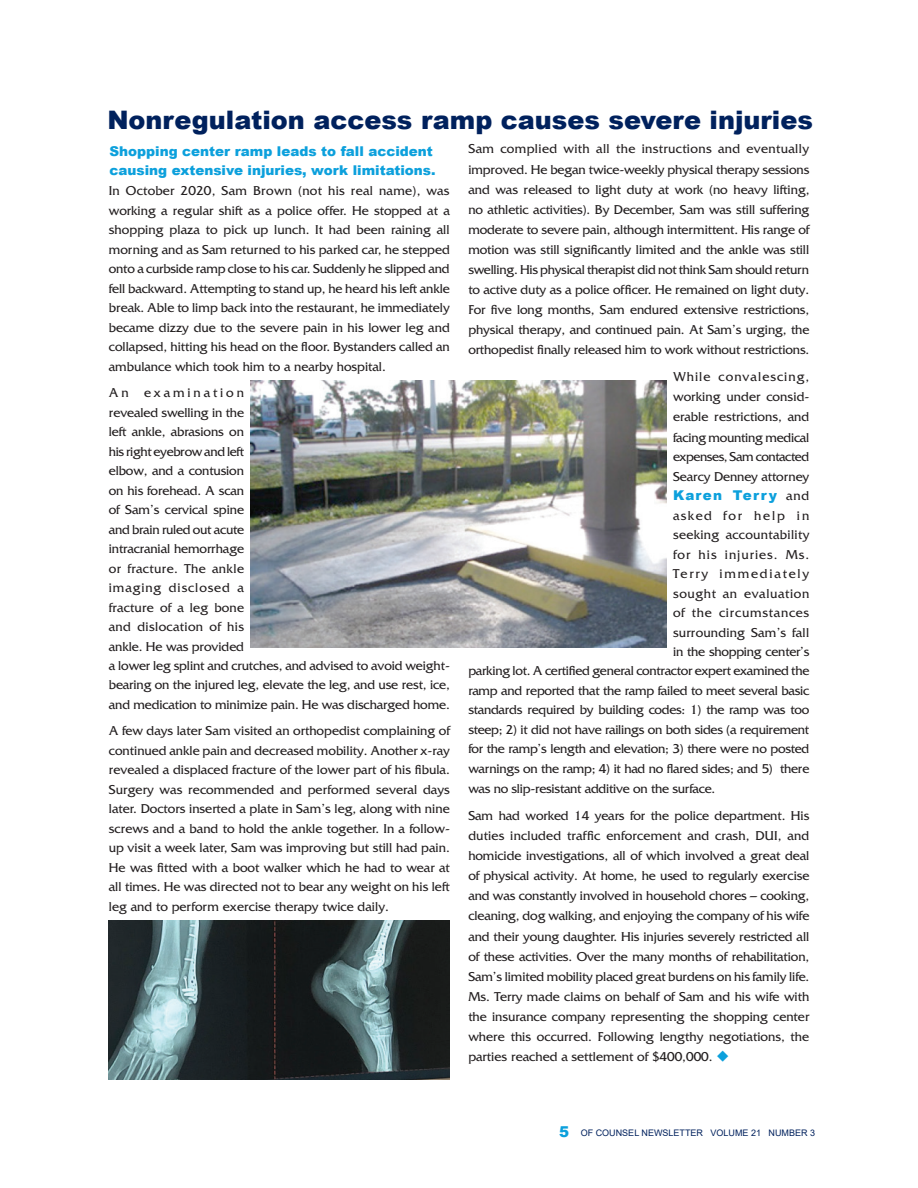
<style>
.page{position:relative;width:918px;height:1188px;background:#fff}
.page>*{position:absolute;margin:0;border:0;box-sizing:border-box;transform-origin:0 0}
.t1{font:900 25.5px "Arial";color:#00215d}
.t2{font:13.5px/19.5px "Friz Quadrata Std";letter-spacing:-.01em;color:#231f20;text-align:justify}
.t3{font:900 13.5px/19.5px "Arial";color:#0ca0dc}
.t4{font:13.5px "Friz Quadrata Std";letter-spacing:.02em;color:#231f20}
.t5{font:13.5px "Friz Quadrata Std";letter-spacing:.01em;color:#231f20}
.t6{font:13.5px "Friz Quadrata Std";letter-spacing:.07em;color:#231f20}
.t7{font:13.5px "Friz Quadrata Std";letter-spacing:.045em;color:#231f20}
.t8{font:13.5px "Friz Quadrata Std";letter-spacing:.05em;color:#231f20}
.t9{font:13.5px "Friz Quadrata Std";letter-spacing:.13em;color:#231f20}
.t10{font:13.5px "Friz Quadrata Std";letter-spacing:.14em;color:#231f20}
.t11{font:900 13.5px "Arial";letter-spacing:.085em;color:#0ca0dc}
.t12{font:9px "Arial";color:#00215d}
.s1{font-family:"Friz Quadrata Std";font-weight:400;color:#231f20}
.s2{font-weight:900;font-size:15px;color:#0ca0dc}
</style>
<div class="page">
<img style="left:108px;top:920px;width:342px;height:160px">
<img style="left:251px;top:381px;width:415px;height:267px">
<h1 class="t1" style="left:107px;top:101px;width:707px">Nonregulation access ramp causes severe injuries</h1>
<p class="t2" style="left:468px;top:139px;width:343px;line-height:20.1px">Sam complied with all the instructions and eventually improved. He began twice-weekly physical therapy sessions and was released to light duty at work (no heavy lifting, no athletic activities). By December, Sam was still suffering moderate to severe pain, although intermittent. His range of motion was still significantly limited and the ankle was still swelling. His physical therapist did not think Sam should return to active duty as a police officer. He remained on light duty.<br>For five long months, Sam endured extensive restrictions, physical therapy, and continued pain. At Sam’s urging, the orthopedist finally released him to work without restrictions.</p>
<p class="t2" style="left:673px;top:367px;width:138px">While convalescing, working under consid&shy;erable restrictions, and facing mounting medical expenses, Sam contacted Searcy Denney attorney</p>
<p class="t11" style="left:673px;top:485px;width:138px">Karen Terry <span class="s1">and</span></p>
<p class="t10" style="left:673px;top:508px;width:138px">asked for help in</p>
<p class="t4" style="left:673px;top:527px;width:138px">seeking accountability</p>
<p class="t6" style="left:673px;top:547px;width:138px">for his injuries. Ms.</p>
<p class="t9" style="left:673px;top:566px;width:138px">Terry immediately</p>
<p class="t7" style="left:673px;top:586px;width:138px">sought an evaluation</p>
<p class="t8" style="left:673px;top:605px;width:138px">of the circumstances</p>
<p class="t5" style="left:673px;top:625px;width:138px">surrounding Sam’s fall</p>
<p class="t2" style="left:673px;top:642px;width:138px">in the shopping center’s</p>
<p class="t2" style="left:468px;top:661px;width:343px">parking lot. A certified general contractor expert examined the</p>
<p class="t2" style="left:468px;top:681px;width:343px">ramp and reported that the ramp failed to meet several basic</p>
<p class="t2" style="left:468px;top:700px;width:343px">standards required by building codes: 1) the ramp was too</p>
<p class="t2" style="left:468px;top:720px;width:342px">steep; 2) it did not have railings on both sides (a requirement</p>
<p class="t2" style="left:468px;top:739px;width:343px">for the ramp’s length and elevation; 3) there were no posted</p>
<p class="t2" style="left:468px;top:759px;width:343px">warnings on the ramp; 4) it had no flared sides; and 5) there</p>
<p class="t2" style="left:468px;top:779px;width:248px">was no slip-resistant additive on the surface.</p>
<p class="t2" style="left:468px;top:806px;width:343px;line-height:20.1px">Sam had worked 14 years for the police department. His duties included traffic enforcement and crash, DUI, and homicide investigations, all of which involved a great deal of physical activity. At home, he used to regularly exercise and was constantly involved in household chores – cooking, cleaning, dog walking, and enjoying the company of his wife and their young daughter. His injuries severely restricted all of these activities. Over the many months of rehabilitation, Sam’s limited mobility placed great burdens on his family life.<br>Ms. Terry made claims on behalf of Sam and his wife with the insurance company representing the shopping center where this occurred. Following lengthy negotiations, the parties reached a settlement of $400,000.</p>
<p class="t3" style="left:109px;top:141px;width:328px">Shopping center ramp leads to fall accident causing extensive injuries, work limitations.</p>
<p class="t2" style="left:109px;top:181px;width:343px">In October 2020, Sam Brown (not his real name), was working a regular shift as a police offer. He stopped at a shopping plaza to pick up lunch. It had been raining all morning and as Sam returned to his parked car, he stepped onto a curbside ramp close to his car. Suddenly he slipped and fell backward. Attempting to stand up, he heard his left ankle break. Able to limp back into the restaurant, he immediately became dizzy due to the severe pain in his lower leg and collapsed, hitting his head on the floor. Bystanders called an ambulance which took him to a nearby hospital.</p>
<p class="t2" style="left:109px;top:383px;width:343px;text-align:left">An examination<br>revealed swelling in the<br>left ankle, abrasions on<br>his right eyebrow and left<br>elbow, and a contusion<br>on his forehead. A scan<br>of Sam’s cervical spine<br>and brain ruled out acute<br>intracranial hemorrhage<br>or fracture. The ankle<br>imaging disclosed a<br>fracture of a leg bone<br>and dislocation of his<br>ankle. He was provided<br>a lower leg splint and crutches, and advised to avoid weight&shy;bearing on the injured leg, elevate the leg, and use rest, ice, and medication to minimize pain. He was discharged home.</p>
<p class="t2" style="left:109px;top:721px;width:343px">A few days later Sam visited an orthopedist complaining of continued ankle pain and decreased mobility. Another x-ray revealed a displaced fracture of the lower part of his fibula.<br>Surgery was recommended and performed several days later. Doctors inserted a plate in Sam’s leg, along with nine screws and a band to hold the ankle together. In a follow&shy;up visit a week later, Sam was improving but still had pain.<br>He was fitted with a boot walker which he had to wear at all times. He was directed not to bear any weight on his left leg and to perform exercise therapy twice daily.</p>
<p class="t12" style="left:559px;top:1128px;width:257px"><span class="s2">5</span> OF COUNSEL NEWSLETTER VOLUME 21 NUMBER 3</p>
</div>
